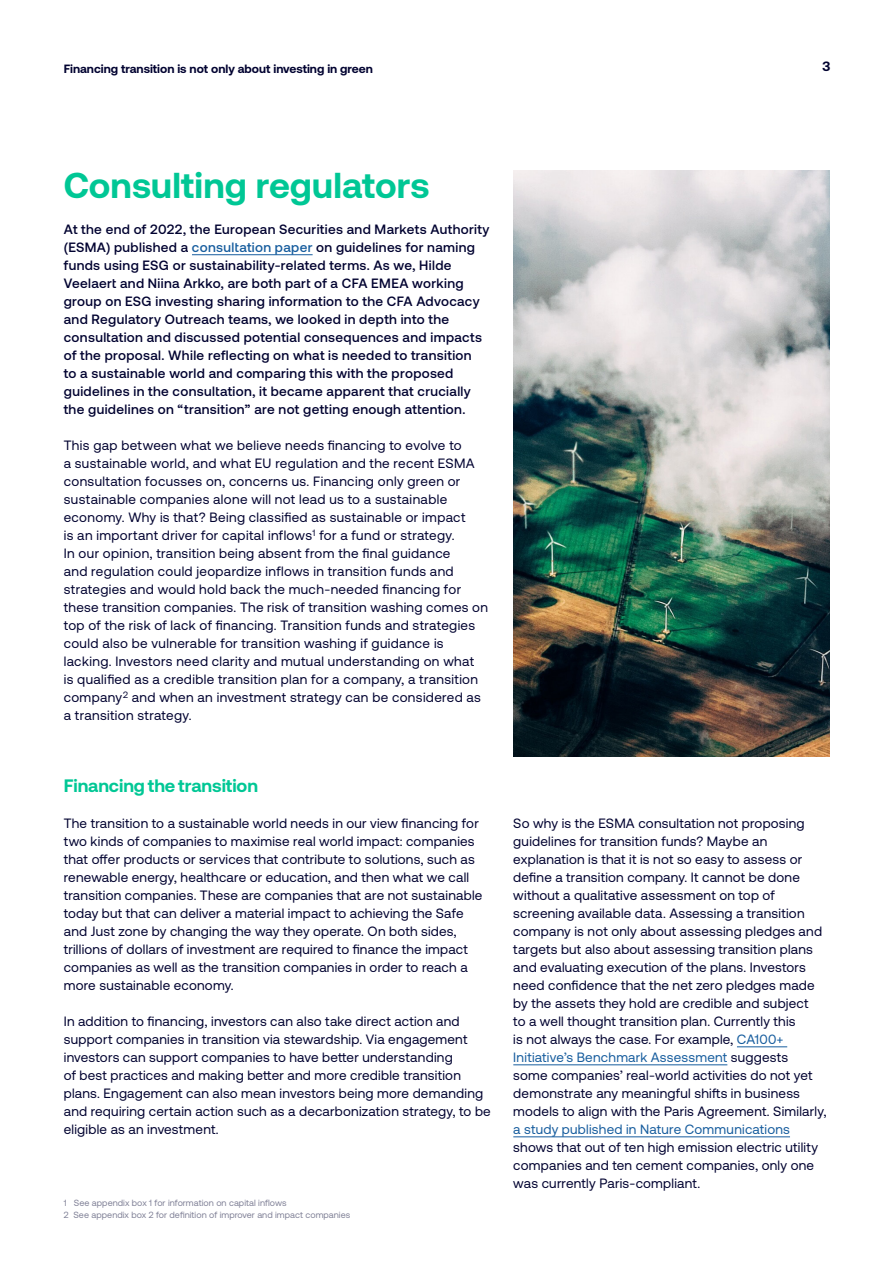
<style>
.page{position:relative;width:893px;height:1263px;background:#fff}
.page>*{position:absolute;margin:0;border:0;box-sizing:border-box;transform-origin:0 0}
._4__Subhead{font:700 36px "Aeonik";letter-spacing:.005em;color:#00c795}
._10__Quote{font:700 18px "Aeonik";letter-spacing:-.005em;color:#00c795}
._3__Body_Copy{font:13.5px/18px "Aeonik";letter-spacing:.02em;color:#000230}
.t1{font:500 13.5px/18px "Aeonik";letter-spacing:.025em;color:#000230}
.t2{font:700 13.5px "Aeonik";color:#000230}
.t3{font:700 12px "Aeonik";color:#000230}
.t4{font:9px "Aeonik";letter-spacing:.005em;color:#808197}
.s1{color:#175d9e}
</style>
<div class="page">
<hr style="left:192px;top:254px;width:121px;height:1px;background:#175d9e">
<img style="left:513px;top:170px;width:316px;height:586px">
<hr style="left:737px;top:1046px;width:50px;height:1px;background:#175d9e">
<hr style="left:513px;top:1064px;width:214px;height:1px;background:#175d9e">
<hr style="left:513px;top:1136px;width:277px;height:1px;background:#175d9e">
<p class="t3" style="left:64px;top:62px;width:311px">Financing transition is not only about investing in green</p>
<p class="t2" style="left:822px;top:59px;width:9px">3</p>
<p class="_4__Subhead" style="left:64px;top:165px;width:367px">Consulting regulators</p>
<p class="t1" style="left:64px;top:220px;width:427px">At the end of 2022, the European Securities and Markets Authority (ESMA) published a <span class="s1">consultation paper</span> on guidelines for naming funds using ESG or sustainability-related terms. As we, Hilde Veelaert and Niina Arkko, are both part of a CFA EMEA working group on ESG investing sharing information to the CFA Advocacy and Regulatory Outreach teams, we looked in depth into the consultation and discussed potential consequences and impacts of the proposal. While reflecting on what is needed to transition<br>to a sustainable world and comparing this with the proposed guidelines in the consultation, it became apparent that crucially the guidelines on “transition” are not getting enough attention.</p>
<p class="_3__Body_Copy" style="left:64px;top:436px;width:399px">This gap between what we believe needs financing to evolve to</p>
<p class="_3__Body_Copy" style="left:64px;top:454px;width:426px">a sustainable world, and what EU regulation and the recent ESMA consultation focusses on, concerns us. Financing only green or sustainable companies alone will not lead us to a sustainable economy. Why is that? Being classified as sustainable or impact<br>is an important driver for capital inflows<sup>1</sup> for a fund or strategy.<br>In our opinion, transition being absent from the final guidance<br>and regulation could jeopardize inflows in transition funds and strategies and would hold back the much-needed financing for these transition companies. The risk of transition washing comes on top of the risk of lack of financing. Transition funds and strategies could also be vulnerable for transition washing if guidance is lacking. Investors need clarity and mutual understanding on what<br>is qualified as a credible transition plan for a company, a transition company<sup>2</sup> and when an investment strategy can be considered as</p>
<p class="_3__Body_Copy" style="left:64px;top:706px;width:129px">a transition strategy.</p>
<p class="_10__Quote" style="left:64px;top:776px;width:196px">Financing the transition</p>
<p class="_3__Body_Copy" style="left:64px;top:814px;width:420px">The transition to a sustainable world needs in our view financing for two kinds of companies to maximise real world impact: companies that offer products or services that contribute to solutions, such as renewable energy, healthcare or education, and then what we call transition companies. These are companies that are not sustainable today but that can deliver a material impact to achieving the Safe and Just zone by changing the way they operate. On both sides, trillions of dollars of investment are required to finance the impact companies as well as the transition companies in order to reach a more sustainable economy.</p>
<p class="_3__Body_Copy" style="left:64px;top:1012px;width:405px">In addition to financing, investors can also take direct action and support companies in transition via stewardship. Via engagement investors can support companies to have better understanding</p>
<p class="_3__Body_Copy" style="left:64px;top:1066px;width:428px">of best practices and making better and more credible transition plans. Engagement can also mean investors being more demanding and requiring certain action such as a decarbonization strategy, to be eligible as an investment.</p>
<p class="t4" style="left:64px;top:1198px;width:224px">1 See appendix box 1 for information on capital inflows</p>
<p class="t4" style="left:64px;top:1210px;width:288px">2 See appendix box 2 for definition of improver and impact companies</p>
<p class="_3__Body_Copy" style="left:513px;top:814px;width:315px">So why is the ESMA consultation not proposing guidelines for transition funds? Maybe an explanation is that it is not so easy to assess or define a transition company. It cannot be done without a qualitative assessment on top of screening available data. Assessing a transition company is not only about assessing pledges and targets but also about assessing transition plans and evaluating execution of the plans. Investors need confidence that the net zero pledges made by the assets they hold are credible and subject<br>to a well thought transition plan. Currently this<br>is not always the case. For example, <span class="s1">CA100+ Initiative’s Benchmark Assessment</span> suggests<br>some companies’ real-world activities do not yet demonstrate any meaningful shifts in business models to align with the Paris Agreement. Similarly, <span class="s1">a study published in Nature Communications </span>shows that out of ten high emission electric utility companies and ten cement companies, only one was currently Paris-compliant.</p>
</div>
